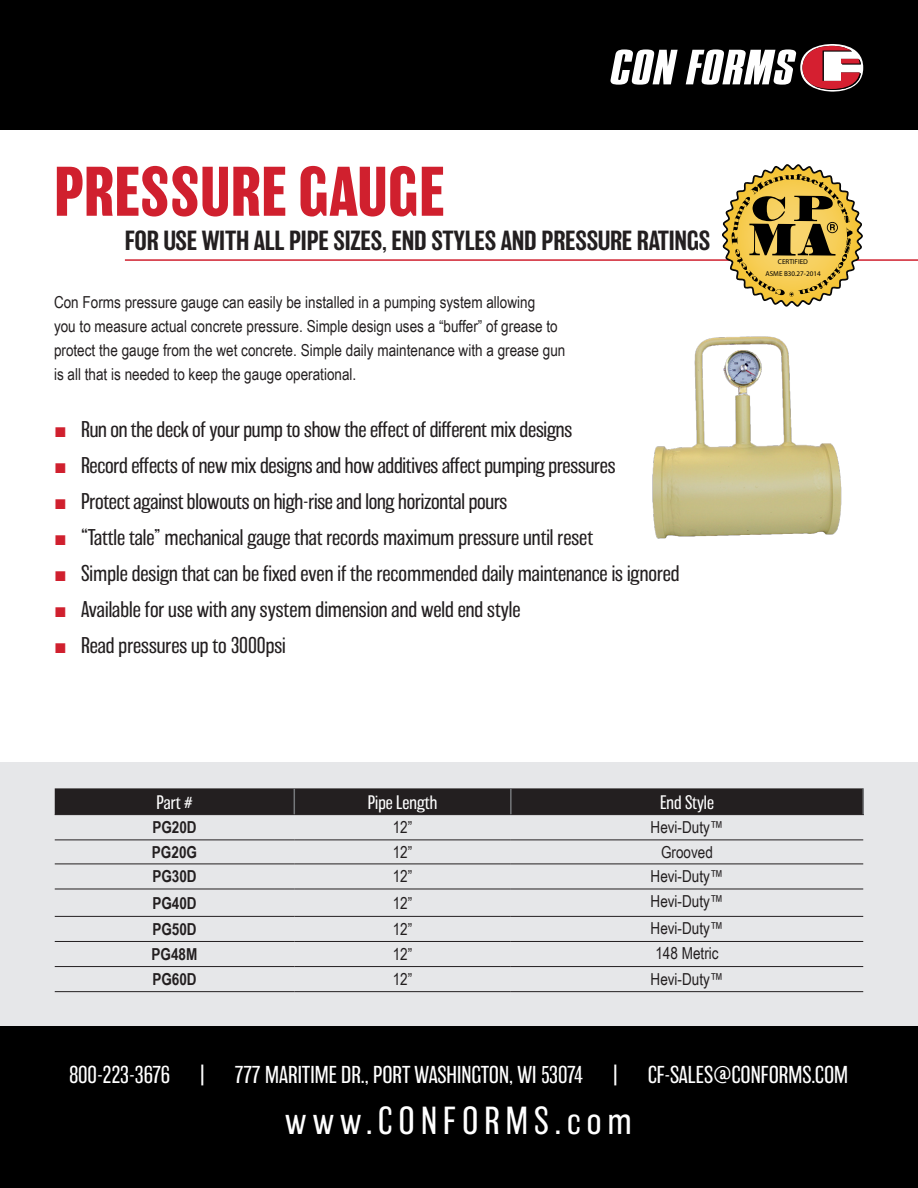
<style>
.page{position:relative;width:918px;height:1188px;background:#fff}
.page>*{position:absolute;margin:0;border:0;box-sizing:border-box;transform-origin:0 0}
.t1{font:700 64.5px "Balboa";color:#d0202e}
.t2{font:200 36px "Balboa";letter-spacing:.17em;color:#fff}
.t3{font:500 25.5px "Balboa";letter-spacing:-.01em;color:#231f20}
.t4{font:200 22.5px "Balboa";color:#fff}
.t5{font:200 22.5px "Balboa";letter-spacing:-.04em;color:#fff}
.t6{font:200 21px "Balboa";color:#231f20}
.t7{font:200 18px "Balboa";color:#fff}
.t8{font:16.5px/24px "Arial Narrow";color:#231f20}
.t9{font:700 16.5px "Arial Narrow";color:#231f20}
.t10{font:800 7.05px "Dutch 801 BT";color:#000}
.s1{font-family:"Arial";font-weight:400;color:#d0202e}
</style>
<div class="page">
<div style="left:0;top:0;width:918px;height:130px;background:#000"></div>
<div style="left:0;top:1026px;width:918px;height:162px;background:#000"></div>
<svg style="left:611px;top:49px;width:67px;height:36px"></svg>
<svg style="left:686px;top:44px;width:177px;height:48px"></svg>
<hr style="left:125px;top:259px;width:793px;height:2px;background:#d0202e">
<div style="left:0;top:762px;width:918px;height:264px;background:#e6e7e9"></div>
<hr style="left:55px;top:840px;width:239px;height:1px;background:#231f20">
<hr style="left:294px;top:840px;width:217px;height:1px;background:#231f20">
<hr style="left:511px;top:840px;width:352px;height:1px;background:#231f20">
<hr style="left:55px;top:864px;width:239px;height:1px;background:#231f20">
<hr style="left:294px;top:864px;width:217px;height:1px;background:#231f20">
<hr style="left:511px;top:864px;width:352px;height:1px;background:#231f20">
<hr style="left:55px;top:889px;width:239px;height:1px;background:#231f20">
<hr style="left:294px;top:889px;width:217px;height:1px;background:#231f20">
<hr style="left:511px;top:889px;width:352px;height:1px;background:#231f20">
<hr style="left:55px;top:916px;width:239px;height:1px;background:#231f20">
<hr style="left:294px;top:916px;width:217px;height:1px;background:#231f20">
<hr style="left:511px;top:916px;width:352px;height:1px;background:#231f20">
<hr style="left:55px;top:941px;width:239px;height:1px;background:#231f20">
<hr style="left:294px;top:941px;width:217px;height:1px;background:#231f20">
<hr style="left:511px;top:941px;width:352px;height:1px;background:#231f20">
<hr style="left:55px;top:966px;width:239px;height:1px;background:#231f20">
<hr style="left:294px;top:966px;width:217px;height:1px;background:#231f20">
<hr style="left:511px;top:966px;width:352px;height:1px;background:#231f20">
<hr style="left:55px;top:991px;width:239px;height:1px;background:#231f20">
<hr style="left:294px;top:991px;width:217px;height:1px;background:#231f20">
<hr style="left:511px;top:991px;width:352px;height:1px;background:#231f20">
<hr style="left:511px;top:814px;width:353px;height:1px;background:#231f20">
<div style="left:55px;top:788px;width:808px;height:27px;background:#231f20"></div>
<hr style="left:510px;top:788px;width:2px;height:26px;background:#76787b">
<hr style="left:862px;top:788px;width:2px;height:26px;background:#76787b">
<svg style="left:722px;top:164px;width:141px;height:143px"></svg>
<img style="left:652px;top:336px;width:190px;height:203px">
<p class="t1" style="left:54px;top:155px;width:392px">PRESSURE GAUGE</p>
<p class="t3" style="left:125px;top:226px;width:587px">FOR USE WITH ALL PIPE SIZES, END STYLES AND PRESSURE RATINGS</p>
<p class="t8" style="left:54px;top:289px;width:513px">Con Forms pressure gauge can easily be installed in a pumping system allowing<br>you to measure actual concrete pressure. Simple design uses a “buffer” of grease to protect the gauge from the wet concrete. Simple daily maintenance with a grease gun is all that is needed to keep the gauge operational.</p>
<p class="t6" style="left:54px;top:418px;width:520px"><span class="s1">■</span> Run on the deck of your pump to show the effect of different mix designs</p>
<p class="t6" style="left:54px;top:454px;width:563px"><span class="s1">■</span> Record effects of new mix designs and how additives affect pumping pressures</p>
<p class="t6" style="left:54px;top:490px;width:455px"><span class="s1">■</span> Protect against blowouts on high-rise and long horizontal pours</p>
<p class="t6" style="left:54px;top:526px;width:541px"><span class="s1">■</span> “Tattle tale” mechanical gauge that records maximum pressure until reset</p>
<p class="t6" style="left:54px;top:562px;width:627px"><span class="s1">■</span> Simple design that can be fixed even if the recommended daily maintenance is ignored</p>
<p class="t6" style="left:54px;top:598px;width:468px"><span class="s1">■</span> Available for use with any system dimension and weld end style</p>
<p class="t6" style="left:54px;top:634px;width:233px"><span class="s1">■</span> Read pressures up to 3000psi</p>
<p class="t10" style="left:778px;top:257px;width:32px">CERTIFIED</p>
<p class="t10" style="left:765px;top:270px;width:57px">ASME B30.27-2014</p>
<p class="t7" style="left:157px;top:792px;width:37px">Part #</p>
<p class="t7" style="left:368px;top:792px;width:71px">Pipe Length</p>
<p class="t7" style="left:660px;top:792px;width:55px">End Style</p>
<p class="t9" style="left:152px;top:815px;width:46px">PG20D</p>
<p class="t8" style="left:393px;top:815px;width:21px">12”</p>
<p class="t8" style="left:651px;top:814px;width:74px">Hevi-Duty™</p>
<p class="t9" style="left:152px;top:840px;width:47px">PG20G</p>
<p class="t8" style="left:393px;top:839px;width:21px">12”</p>
<p class="t8" style="left:661px;top:839px;width:53px">Grooved</p>
<p class="t9" style="left:152px;top:864px;width:46px">PG30D</p>
<p class="t8" style="left:393px;top:864px;width:21px">12”</p>
<p class="t8" style="left:651px;top:863px;width:74px">Hevi-Duty™</p>
<p class="t9" style="left:152px;top:890px;width:46px">PG40D</p>
<p class="t8" style="left:393px;top:890px;width:21px">12”</p>
<p class="t8" style="left:651px;top:889px;width:74px">Hevi-Duty™</p>
<p class="t9" style="left:152px;top:917px;width:46px">PG50D</p>
<p class="t8" style="left:393px;top:917px;width:21px">12”</p>
<p class="t8" style="left:651px;top:916px;width:74px">Hevi-Duty™</p>
<p class="t9" style="left:152px;top:942px;width:47px">PG48M</p>
<p class="t8" style="left:393px;top:942px;width:21px">12”</p>
<p class="t8" style="left:655px;top:941px;width:65px">148 Metric</p>
<p class="t9" style="left:152px;top:967px;width:46px">PG60D</p>
<p class="t8" style="left:393px;top:967px;width:21px">12”</p>
<p class="t8" style="left:651px;top:966px;width:74px">Hevi-Duty™</p>
<p class="t5" style="left:69px;top:1062px;width:103px">800-223-3676</p>
<p class="t4" style="left:200px;top:1062px;width:6px">|</p>
<p class="t4" style="left:235px;top:1062px;width:350px">777 MARITIME DR., PORT WASHINGTON, WI 53074</p>
<p class="t4" style="left:613px;top:1062px;width:6px">|</p>
<p class="t4" style="left:648px;top:1062px;width:202px">CF-SALES@CONFORMS.COM</p>
<p class="t2" style="left:285px;top:1101px;width:348px">www.CONFORMS.com</p>
</div>
